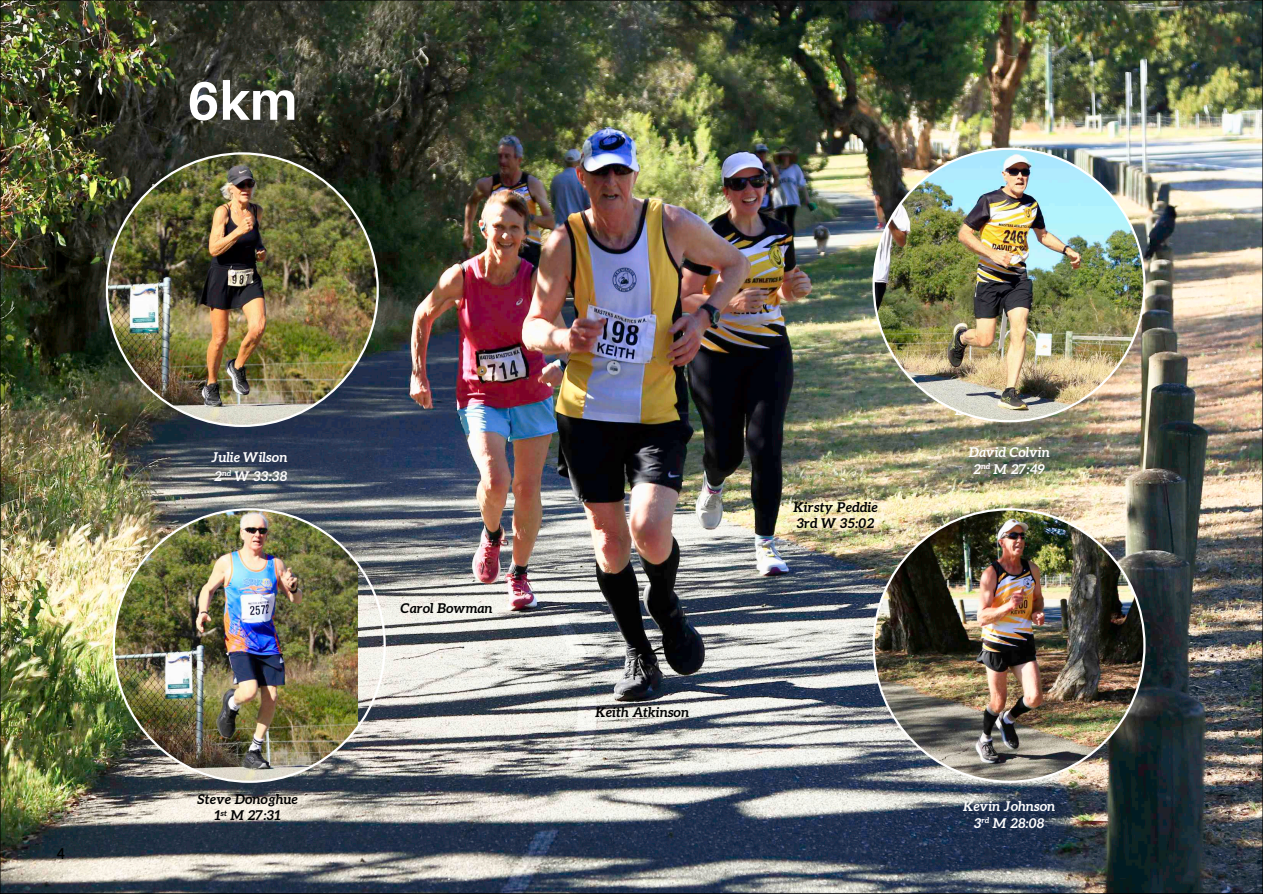
<style>
.page{position:relative;width:1263px;height:894px;background:#fff}
.page>*{position:absolute;margin:0;border:0;box-sizing:border-box;transform-origin:0 0}
.t1{font:700 54px "Aileron";color:#fff;scale:.96 1}
.t2{font:700 15px "Aleo";color:#000;scale:.91 1}
.t3{font:italic 700 13.5px/16.5px "Aleo";color:#000}
.t4{font:italic 700 13.5px/16.5px "Aleo";color:#fff;text-align:center}
</style>
<div class="page">
<img style="left:2px;top:2px;width:1259px;height:889px">
<img style="left:107px;top:153px;width:271px;height:272px;border-radius:50%">
<img style="left:874px;top:149px;width:270px;height:272px;border-radius:50%">
<img style="left:874px;top:509px;width:270px;height:272px;border-radius:50%">
<img style="left:114px;top:509px;width:244px;height:272px">
<h1 class="t1" style="left:187px;top:78px;width:116px">6km</h1>
<p class="t2" style="left:57px;top:846px;width:10px">4</p>
<p class="t4" style="left:211px;top:448px;width:78px;line-height:18.9px;text-align:left">Julie Wilson<br>2<sup>nd</sup> W 33:38</p>
<p class="t3" style="left:197px;top:791px;width:102px;text-align:center">Steve Donoghue<br>1<sup>st</sup> M 27:31</p>
<p class="t3" style="left:401px;top:600px;width:94px">Carol Bowman</p>
<p class="t3" style="left:595px;top:704px;width:95px">Keith Atkinson</p>
<p class="t3" style="left:793px;top:499px;width:86px">Kirsty Peddie<br>3rd W 35:02</p>
<p class="t4" style="left:968px;top:444px;width:83px">David Colvin<br>2<sup>nd</sup> M 27:49</p>
<p class="t4" style="left:963px;top:798px;width:94px">Kevin Johnson<br>3<sup>rd</sup> M 28:08</p>
</div>
